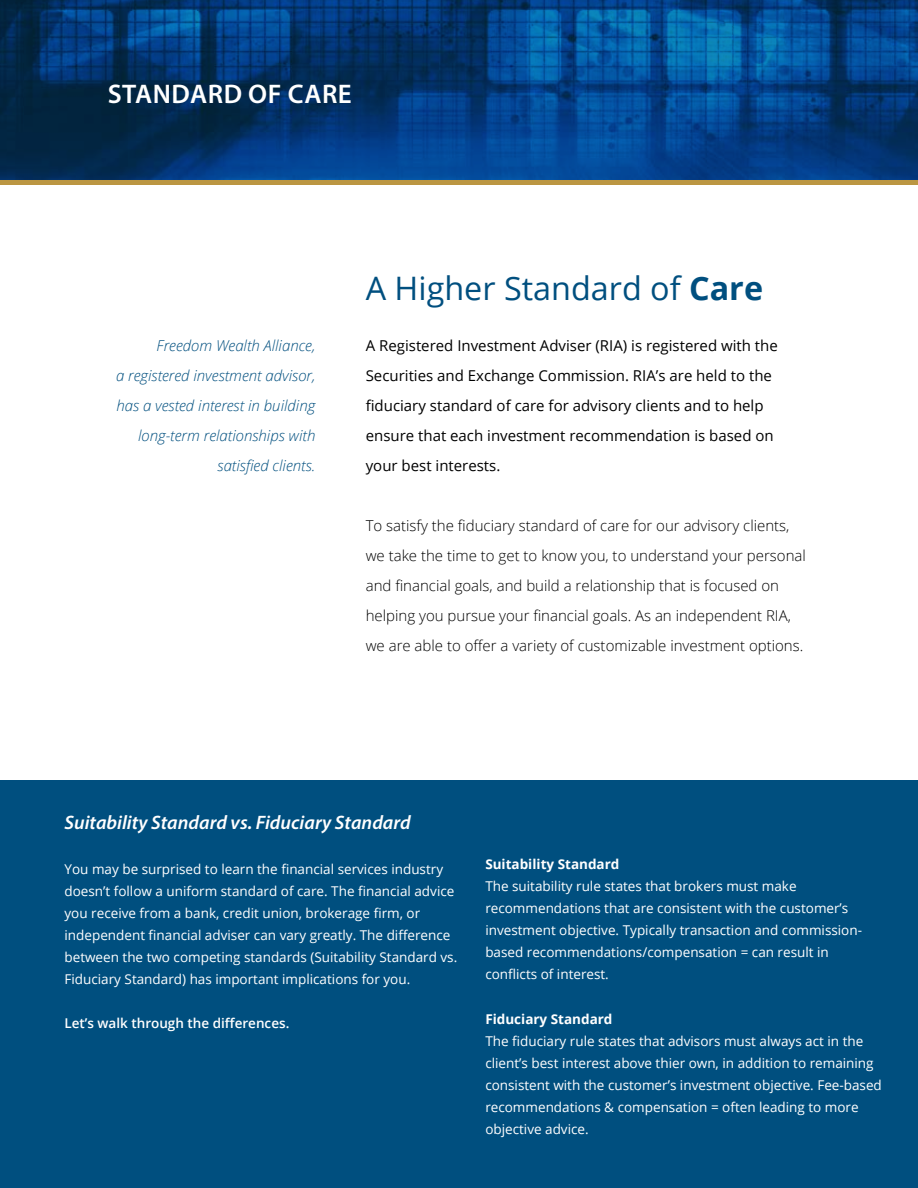
<style>
.page{position:relative;width:918px;height:1188px;background:#fff}
.page>*{position:absolute;margin:0;border:0;box-sizing:border-box;transform-origin:0 0}
.t1{font:32.4px "Open Sans";color:#004f7f}
.t2{font:600 27px "Myriad Pro";letter-spacing:.02em;color:#fff}
.t3{font:italic 600 19.5px "Myriad Pro";color:#fff}
.t4{font:300 15px/30px "Open Sans";color:#000}
.t5{font:15px/30px "Open Sans";color:#000}
.t6{font:italic 300 15px/30px "Open Sans";color:#004f7f;text-align:right}
.t7{font:13.5px/22px "Open Sans";color:#fff}
.t8{font:700 13.5px "Open Sans";color:#fff}
.t9{font:600 13.5px "Open Sans";color:#fff}
.s1{font-weight:700}
</style>
<div class="page">
<img style="left:0;top:0;width:918px;height:180px">
<div style="left:0;top:781px;width:918px;height:407px;background:#004f7f"></div>
<div style="left:0;top:180px;width:918px;height:5px;background:#bb9642"></div>
<h2 class="t2" style="left:108px;top:77px;width:246px">STANDARD OF CARE</h2>
<p class="t6" style="left:116px;top:330px;width:201px">Freedom Wealth Alliance,<br>a registered investment advisor, has a vested interest in building long-term relationships with satisfied clients.</p>
<h1 class="t1" style="left:366px;top:266px;width:399px">A Higher Standard of <span class="s1">Care</span></h1>
<p class="t5" style="left:366px;top:330px;width:414px">A Registered Investment Adviser (RIA) is registered with the Securities and Exchange Commission. RIA’s are held to the fiduciary standard of care for advisory clients and to help ensure that each investment recommendation is based on your best interests.</p>
<p class="t4" style="left:366px;top:510px;width:442px">To satisfy the fiduciary standard of care for our advisory clients, we take the time to get to know you, to understand your personal and financial goals, and build a relationship that is focused on helping you pursue your financial goals. As an independent RIA, we are able to offer a variety of customizable investment options.</p>
<h3 class="t3" style="left:65px;top:810px;width:348px">Suitability Standard vs. Fiduciary Standard</h3>
<p class="t7" style="left:65px;top:857px;width:394px">You may be surprised to learn the financial services industry doesn’t follow a uniform standard of care. The financial advice you receive from a bank, credit union, brokerage firm, or independent financial adviser can vary greatly. The difference between the two competing standards (Suitability Standard vs.<br>Fiduciary Standard) has important implications for you.</p>
<p class="t9" style="left:65px;top:1014px;width:226px">Let’s walk through the differences.</p>
<p class="t8" style="left:485px;top:855px;width:136px">Suitability Standard</p>
<p class="t7" style="left:485px;top:875px;width:378px">The suitability rule states that brokers must make recommendations that are consistent with the customer’s investment objective. Typically transaction and commission&shy;based recommendations/compensation = can result in conflicts of interest.</p>
<p class="t8" style="left:485px;top:1009px;width:129px">Fiduciary Standard</p>
<p class="t7" style="left:485px;top:1029px;width:398px">The fiduciary rule states that advisors must always act in the client’s best interest above thier own, in addition to remaining consistent with the customer’s investment objective. Fee-based recommendations &amp; compensation = often leading to more objective advice.</p>
</div>
